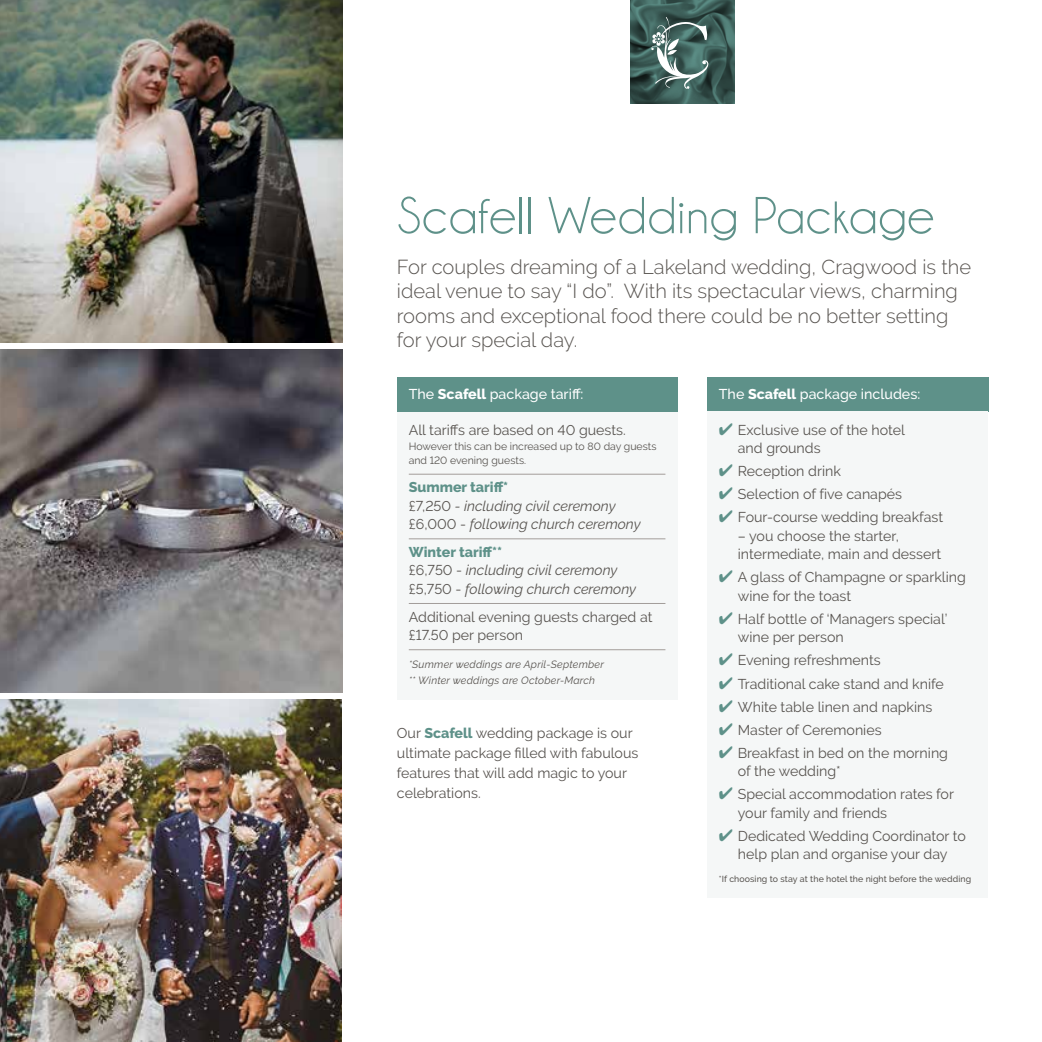
<style>
.page{position:relative;width:1042px;height:1042px;background:#fff}
.page>*{position:absolute;margin:0;border:0;box-sizing:border-box;transform-origin:0 0}
.t1{font:52.5px "Champagne&Limousines";letter-spacing:.02em;color:#5e9189}
.t2{font:300 20.12px/24.5px "Raleway";color:#585450}
.t3{font:14.17px/18.4px "Raleway";color:#585450}
.t4{font:italic 14.17px/18.4px "Raleway";color:#585450}
.t5{font:500 14.17px "Raleway";color:#fff}
.t6{font:italic 10.5px/15.8px "Raleway";letter-spacing:.02em;color:#585450}
.t7{font:10.5px/14px "Raleway";color:#585450}
.t8{font:500 8.75px "Raleway";letter-spacing:.01em;color:#585450}
.s1{font-weight:800}
.s2{font-weight:800;font-style:normal;color:#5e9189}
.s3{font-style:normal}
.s4{color:#5e9189}
.s5{font-weight:800;color:#5e9189}
</style>
<div class="page">
<img style="left:0;top:699px;width:342px;height:343px">
<div style="left:397px;top:377px;width:280px;height:35px;background:#5e9189"></div>
<div style="left:707px;top:377px;width:281px;height:35px;background:#5e9189"></div>
<img style="left:0;top:0;width:342px;height:342px">
<img style="left:0;top:350px;width:342px;height:342px">
<img style="left:630px;top:0;width:104px;height:104px">
<svg style="left:651px;top:17px;width:57px;height:72px;background:#647f7b"></svg>
<div style="left:397px;top:412px;width:280px;height:287px;background:#f5f7f7"></div>
<hr style="left:409px;top:474px;width:256px;height:1px;background:#a39d9a">
<hr style="left:409px;top:538px;width:256px;height:1px;background:#a39d9a">
<hr style="left:409px;top:603px;width:256px;height:1px;background:#a39d9a">
<hr style="left:409px;top:649px;width:256px;height:1px;background:#a39d9a">
<div style="left:707px;top:412px;width:280px;height:486px;background:#f5f7f7"></div>
<h1 class="t1" style="left:397px;top:186px;width:538px">Scafell Wedding Package</h1>
<h2 class="t2" style="left:397px;top:254px;width:576px">For couples dreaming of a Lakeland wedding, Cragwood is the ideal venue to say “I do”. With its spectacular views, charming rooms and exceptional food there could be no better setting for your special day.</h2>
<p class="t5" style="left:409px;top:385px;width:176px">The <span class="s1">Scafell</span> package tariff:</p>
<p class="t5" style="left:719px;top:385px;width:203px">The <span class="s1">Scafell</span> package includes:</p>
<p class="t3" style="left:409px;top:420px;width:219px">All tariffs are based on 40 guests.</p>
<p class="t7" style="left:409px;top:440px;width:249px">However this can be increased up to 80 day guests and 120 evening guests.</p>
<p class="t4" style="left:409px;top:478px;width:233px"><span class="s2">Summer tariff*<br></span><span class="s3">£7,250</span> - including civil ceremony <span class="s3">£6,000 -</span> following church ceremony</p>
<p class="t4" style="left:409px;top:543px;width:229px"><span class="s2">Winter tariff**<br></span><span class="s3">£6,750 -</span> including civil ceremony <span class="s3">£5,750 -</span> following church ceremony</p>
<p class="t3" style="left:409px;top:607px;width:245px">Additional evening guests charged at £17.50 per person</p>
<p class="t6" style="left:409px;top:656px;width:197px">*Summer weddings are April-September ** Winter weddings are October-March</p>
<p class="t3" style="left:738px;top:420px;width:168px;text-indent:-19px"><span class="s4">✔</span> Exclusive use of the hotel and grounds</p>
<p class="t3" style="left:719px;top:462px;width:124px"><span class="s4">✔</span> Reception drink</p>
<p class="t3" style="left:719px;top:485px;width:185px"><span class="s4">✔</span> Selection of five canapés</p>
<p class="t3" style="left:719px;top:508px;width:226px"><span class="s4">✔</span> Four-course wedding breakfast</p>
<p class="t3" style="left:738px;top:526px;width:205px">– you choose the starter, intermediate, main and dessert</p>
<p class="t3" style="left:738px;top:568px;width:230px;text-indent:-19px"><span class="s4">✔</span> A glass of Champagne or sparkling wine for the toast</p>
<p class="t3" style="left:738px;top:609px;width:211px;text-indent:-19px"><span class="s4">✔</span> Half bottle of ‘Managers special’ wine per person</p>
<p class="t3" style="left:719px;top:651px;width:163px"><span class="s4">✔</span> Evening refreshments</p>
<p class="t3" style="left:719px;top:674px;width:226px"><span class="s4">✔</span> Traditional cake stand and knife</p>
<p class="t3" style="left:719px;top:697px;width:215px"><span class="s4">✔</span> White table linen and napkins</p>
<p class="t3" style="left:719px;top:720px;width:164px"><span class="s4">✔</span> Master of Ceremonies</p>
<p class="t3" style="left:738px;top:743px;width:212px;text-indent:-19px"><span class="s4">✔</span> Breakfast in bed on the morning of the wedding*</p>
<p class="t3" style="left:738px;top:785px;width:218px;text-indent:-19px"><span class="s4">✔</span> Special accommodation rates for your family and friends</p>
<p class="t3" style="left:719px;top:826px;width:248px;text-align:center"><span class="s4">✔</span> Dedicated Wedding Coordinator to help plan and organise your day</p>
<p class="t8" style="left:719px;top:874px;width:254px">*If choosing to stay at the hotel the night before the wedding</p>
<p class="t3" style="left:397px;top:723px;width:243px;line-height:20.1px">Our <span class="s5">Scafell</span> wedding package is our ultimate package filled with fabulous features that will add magic to your celebrations.</p>
</div>
